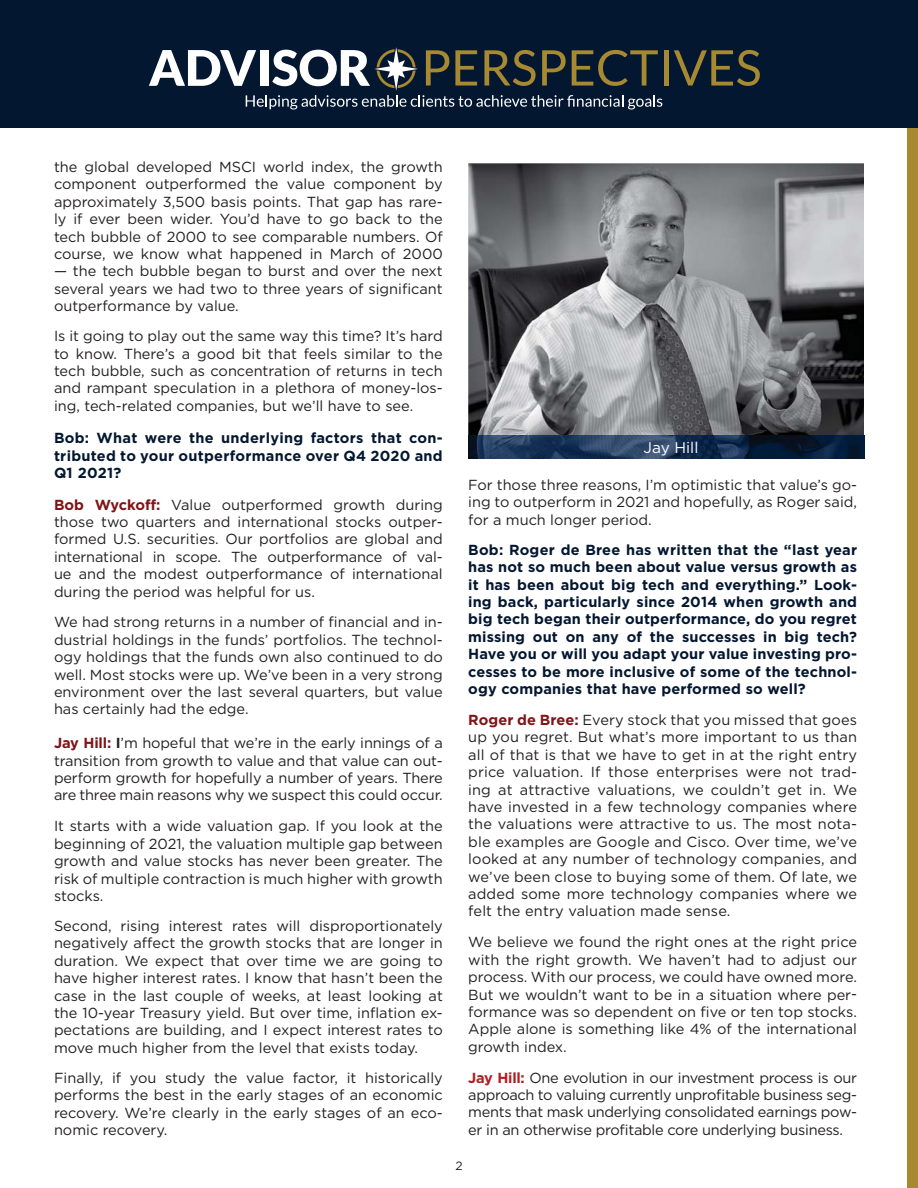
<style>
.page{position:relative;width:918px;height:1188px;background:#fff}
.page>*{position:absolute;margin:0;border:0;box-sizing:border-box;transform-origin:0 0}
.t1{font:15.45px "Gotham";color:#fff}
.t2{font:14.55px/17.4px "Gotham";color:#231f20;text-align:justify}
.t3{font:700 14.55px/17.4px "Gotham";letter-spacing:.01em;color:#041731;text-align:justify}
.t4{font:12px "Gotham";color:#231f20}
.s1{font-weight:700;color:#801416}
.s2{font-weight:700}
.s3{font-weight:700;color:#b11e22}
</style>
<div class="page">
<div style="left:907px;top:111px;width:11px;height:1077px;background:#a68931"></div>
<div style="left:0;top:0;width:918px;height:127px;background:#041731"></div>
<hr style="left:664px;top:50px;width:4px;height:36px;background:#a68931">
<svg style="left:674px;top:50px;width:86px;height:36px"></svg>
<svg style="left:149px;top:47px;width:513px;height:63px"></svg>
<img style="left:468px;top:163px;width:396px;height:272px">
<img style="left:468px;top:435px;width:396px;height:24px">
<p class="t2" style="left:54px;top:159px;width:390px">the global developed MSCI world index, the growth component outperformed the value component by approximately 3,500 basis points. That gap has rare&shy;ly if ever been wider. You’d have to go back to the tech bubble of 2000 to see comparable numbers. Of course, we know what happened in March of 2000</p>
<p class="t2" style="left:54px;top:264px;width:390px">— the tech bubble began to burst and over the next several years we had two to three years of significant outperformance by value.</p>
<p class="t2" style="left:54px;top:328px;width:390px">Is it going to play out the same way this time? It’s hard to know. There’s a good bit that feels similar to the tech bubble, such as concentration of returns in tech and rampant speculation in a plethora of money-los&shy;ing, tech-related companies, but we’ll have to see.</p>
<p class="t3" style="left:54px;top:431px;width:390px">Bob: What were the underlying factors that con&shy;tributed to your outperformance over Q4 2020 and Q1 2021?</p>
<p class="t2" style="left:54px;top:497px;width:390px"><span class="s1">Bob Wyckoff:</span> Value outperformed growth during those two quarters and international stocks outper&shy;formed U.S. securities. Our portfolios are global and international in scope. The outperformance of val&shy;ue and the modest outperformance of international during the period was helpful for us.</p>
<p class="t2" style="left:54px;top:615px;width:390px">We had strong returns in a number of financial and in&shy;dustrial holdings in the funds’ portfolios. The technol&shy;ogy holdings that the funds own also continued to do well. Most stocks were up. We’ve been in a very strong environment over the last several quarters, but value has certainly had the edge.</p>
<p class="t2" style="left:54px;top:735px;width:390px"><span class="s1">Jay Hill:</span> <span class="s2">I</span>’m hopeful that we’re in the early innings of a transition from growth to value and that value can out&shy;perform growth for hopefully a number of years. There are three main reasons why we suspect this could occur.</p>
<p class="t2" style="left:54px;top:819px;width:390px">It starts with a wide valuation gap. If you look at the beginning of 2021, the valuation multiple gap between growth and value stocks has never been greater. The risk of multiple contraction is much higher with growth stocks.</p>
<p class="t2" style="left:54px;top:918px;width:390px">Second, rising interest rates will disproportionately negatively affect the growth stocks that are longer in duration. We expect that over time we are going to have higher interest rates. I know that hasn’t been the case in the last couple of weeks, at least looking at the 10-year Treasury yield. But over time, inflation ex&shy;pectations are building, and I expect interest rates to move much higher from the level that exists today.</p>
<p class="t2" style="left:54px;top:1070px;width:390px">Finally, if you study the value factor, it historically performs the best in the early stages of an economic recovery. We’re clearly in the early stages of an eco&shy;nomic recovery.</p>
<p class="t1" style="left:644px;top:441px;width:56px">Jay Hill</p>
<p class="t2" style="left:468px;top:477px;width:390px">For those three reasons, I’m optimistic that value’s go&shy;ing to outperform in 2021 and hopefully, as Roger said, for a much longer period.</p>
<p class="t3" style="left:468px;top:542px;width:390px">Bob: Roger de Bree has written that the “last year has not so much been about value versus growth as it has been about big tech and everything.” Look&shy;ing back, particularly since 2014 when growth and big tech began their outperformance, do you regret missing out on any of the successes in big tech?<br>Have you or will you adapt your value investing pro&shy;cesses to be more inclusive of some of the technol&shy;ogy companies that have performed so well?</p>
<p class="t2" style="left:468px;top:712px;width:390px"><span class="s1">Roger de Bree:</span> Every stock that you missed that goes up you regret. But what’s more important to us than all of that is that we have to get in at the right entry price valuation. If those enterprises were not trad&shy;ing at attractive valuations, we couldn’t get in. We have invested in a few technology companies where the valuations were attractive to us. The most nota&shy;ble examples are Google and Cisco. Over time, we’ve looked at any number of technology companies, and we’ve been close to buying some of them. Of late, we added some more technology companies where we felt the entry valuation made sense.</p>
<p class="t2" style="left:468px;top:935px;width:390px">We believe we found the right ones at the right price with the right growth. We haven’t had to adjust our process. With our process, we could have owned more.<br>But we wouldn’t want to be in a situation where per&shy;formance was so dependent on five or ten top stocks.<br>Apple alone is something like 4% of the international growth index.</p>
<p class="t2" style="left:468px;top:1070px;width:390px"><span class="s3">Jay Hill:</span> One evolution in our investment process is our approach to valuing currently unprofitable business seg&shy;ments that mask underlying consolidated earnings pow&shy;er in an otherwise profitable core underlying business.</p>
<p class="t4" style="left:455px;top:1161px;width:9px">2</p>
</div>
